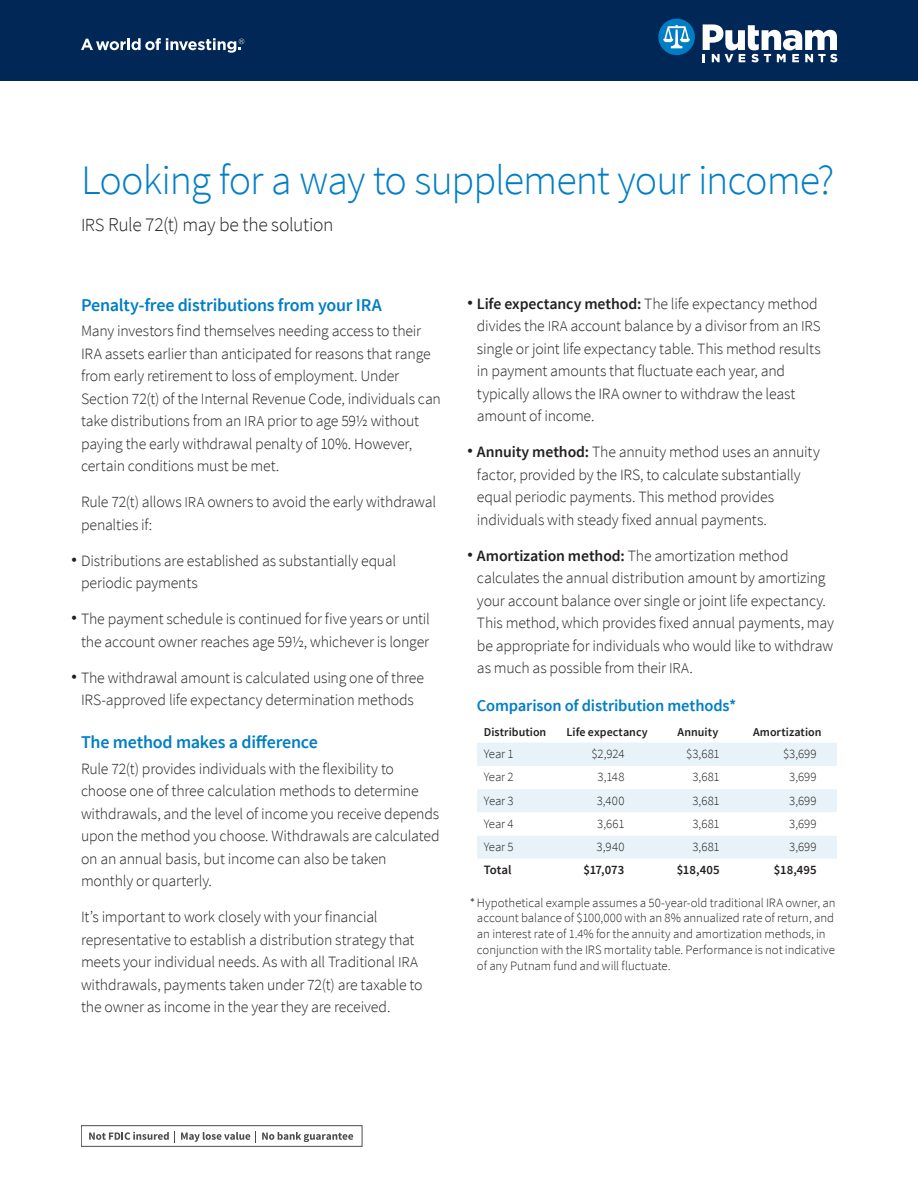
<style>
.page{position:relative;width:918px;height:1188px;background:#fff}
.page>*{position:absolute;margin:0;border:0;box-sizing:border-box;transform-origin:0 0}
.Headline{font:300 42px "Source Sans Pro";letter-spacing:-.025em;color:#007ec5}
.Headline_sub{font:300 19.5px "Source Sans Pro";letter-spacing:-.02em;color:#231f20}
.Subhead{font:600 18px "Source Sans Pro";letter-spacing:-.015em;color:#007ec5}
.Chart_Head_1{font:600 16.5px "Source Sans Pro";letter-spacing:-.01em;color:#007ec5}
.Body{font:300 15.75px/22.5px "Source Sans Pro";letter-spacing:-.01em;color:#231f20}
.Table_text{font:300 12.75px/15.8px "Source Sans Pro";letter-spacing:-.005em;color:#231f20}
.Table_text-2{font:600 12.75px "Source Sans Pro";color:#231f20}
.Table_head{font:600 12px "Source Sans Pro";letter-spacing:.005em;color:#231f20}
.s1{font-size:18.6px}
.s2{font-size:15px}
.s3{font-weight:600}
</style>
<div class="page">
<svg style="left:477px;top:743px;width:360px;height:116px"></svg>
<svg style="left:89px;top:1131px;width:86px;height:11px"></svg>
<svg style="left:181px;top:1132px;width:69px;height:10px"></svg>
<svg style="left:262px;top:1132px;width:91px;height:10px"></svg>
<div style="left:0;top:0;width:918px;height:81px;background:#002756"></div>
<svg style="left:658px;top:19px;width:37px;height:36px"></svg>
<svg style="left:703px;top:24px;width:134px;height:38px"></svg>
<svg style="left:81px;top:38px;width:163px;height:15px"></svg>
<p class="Headline" style="left:81px;top:154px;width:755px">Looking for a way to supplement your income?</p>
<p class="Headline_sub" style="left:81px;top:213px;width:254px"><span class="s1">IRS</span> Rule 72(t) may be the solution</p>
<p class="Subhead" style="left:81px;top:293px;width:302px">Penalty-free distributions from your IRA</p>
<p class="Body" style="left:81px;top:320px;width:362px">Many investors find themselves needing access to their IRA assets earlier than anticipated for reasons that range from early retirement to loss of employment. Under Section 72(t) of the Internal Revenue Code, individuals can take distributions from an <span class="s2">IRA</span> prior to age 59½ without paying the early withdrawal penalty of 10%. However, certain conditions must be met.</p>
<p class="Body" style="left:81px;top:491px;width:357px">Rule 72(t) allows <span class="s2">IRA</span> owners to avoid the early withdrawal penalties if:</p>
<p class="Body" style="left:81px;top:549px;width:317px">Distributions are established as substantially equal</p>
<p class="Body" style="left:81px;top:549px;width:119px">•<br>periodic payments</p>
<p class="Body" style="left:81px;top:608px;width:350px">The payment schedule is continued for five years or until</p>
<p class="Body" style="left:81px;top:608px;width:350px">•<br>the account owner reaches age 59½, whichever is longer</p>
<p class="Body" style="left:81px;top:666px;width:345px">The withdrawal amount is calculated using one of three</p>
<p class="Body" style="left:81px;top:666px;width:334px">•<br>IRS-approved life expectancy determination methods</p>
<p class="Subhead" style="left:81px;top:731px;width:238px">The method makes a difference</p>
<p class="Body" style="left:81px;top:757px;width:360px">Rule 72(t) provides individuals with the flexibility to choose one of three calculation methods to determine withdrawals, and the level of income you receive depends upon the method you choose. Withdrawals are calculated on an annual basis, but income can also be taken monthly or quarterly.</p>
<p class="Body" style="left:81px;top:906px;width:343px">It’s important to work closely with your financial representative to establish a distribution strategy that meets your individual needs. As with all Traditional <span class="s2">IRA </span>withdrawals, payments taken under 72(t) are taxable to the owner as income in the year they are received.</p>
<p class="Body" style="left:477px;top:292px;width:342px"><span class="s3">Life expectancy method:</span> The life expectancy method</p>
<p class="Body" style="left:477px;top:292px;width:345px">•<br>divides the <span class="s2">IRA</span> account balance by a divisor from an <span class="s2">IRS </span>single or joint life expectancy table. This method results in payment amounts that fluctuate each year, and typically allows the IRA owner to withdraw the least amount of income.</p>
<p class="Body" style="left:477px;top:441px;width:344px"><span class="s3">Annuity method:</span> The annuity method uses an annuity</p>
<p class="Body" style="left:477px;top:441px;width:325px">•<br>factor, provided by the IRS, to calculate substantially equal periodic payments. This method provides individuals with steady fixed annual payments.</p>
<p class="Body" style="left:477px;top:544px;width:313px"><span class="s3">Amortization method:</span> The amortization method</p>
<p class="Body" style="left:477px;top:544px;width:358px">•<br>calculates the annual distribution amount by amortizing your account balance over single or joint life expectancy.<br>This method, which provides fixed annual payments, may be appropriate for individuals who would like to withdraw as much as possible from their <span class="s2">IRA</span>.</p>
<p class="Chart_Head_1" style="left:477px;top:695px;width:261px">Comparison of distribution methods*</p>
<p class="Table_head" style="left:484px;top:724px;width:64px">Distribution</p>
<p class="Table_head" style="left:567px;top:724px;width:83px">Life expectancy</p>
<p class="Table_head" style="left:678px;top:724px;width:42px">Annuity</p>
<p class="Table_head" style="left:753px;top:724px;width:70px">Amortization</p>
<p class="Table_text" style="left:484px;top:746px;width:31px">Year 1</p>
<p class="Table_text" style="left:591px;top:746px;width:35px">$2,924</p>
<p class="Table_text" style="left:686px;top:746px;width:35px">$3,681</p>
<p class="Table_text" style="left:783px;top:746px;width:35px">$3,699</p>
<p class="Table_text" style="left:484px;top:769px;width:31px">Year 2</p>
<p class="Table_text" style="left:598px;top:769px;width:28px">3,148</p>
<p class="Table_text" style="left:692px;top:769px;width:29px">3,681</p>
<p class="Table_text" style="left:789px;top:769px;width:29px">3,699</p>
<p class="Table_text" style="left:484px;top:793px;width:31px">Year 3</p>
<p class="Table_text" style="left:597px;top:793px;width:29px">3,400</p>
<p class="Table_text" style="left:692px;top:793px;width:29px">3,681</p>
<p class="Table_text" style="left:789px;top:793px;width:29px">3,699</p>
<p class="Table_text" style="left:484px;top:816px;width:31px">Year 4</p>
<p class="Table_text" style="left:597px;top:816px;width:29px">3,661</p>
<p class="Table_text" style="left:692px;top:816px;width:29px">3,681</p>
<p class="Table_text" style="left:789px;top:816px;width:29px">3,699</p>
<p class="Table_text" style="left:484px;top:839px;width:31px">Year 5</p>
<p class="Table_text" style="left:597px;top:839px;width:29px">3,940</p>
<p class="Table_text" style="left:692px;top:839px;width:29px">3,681</p>
<p class="Table_text" style="left:789px;top:839px;width:29px">3,699</p>
<p class="Table_text-2" style="left:484px;top:862px;width:29px">Total</p>
<p class="Table_text-2" style="left:583px;top:862px;width:43px">$17,073</p>
<p class="Table_text-2" style="left:677px;top:862px;width:45px">$18,405</p>
<p class="Table_text-2" style="left:774px;top:862px;width:44px">$18,495</p>
<p class="Table_text" style="left:477px;top:895px;width:360px">Hypothetical example assumes a 50-year-old traditional IRA owner, an account balance of $100,000 with an 8% annualized rate of return, and an interest rate of 1.4% for the annuity and amortization methods, in conjunction with the IRS mortality table. Performance is not indicative of any Putnam fund and will fluctuate.</p>
</div>
